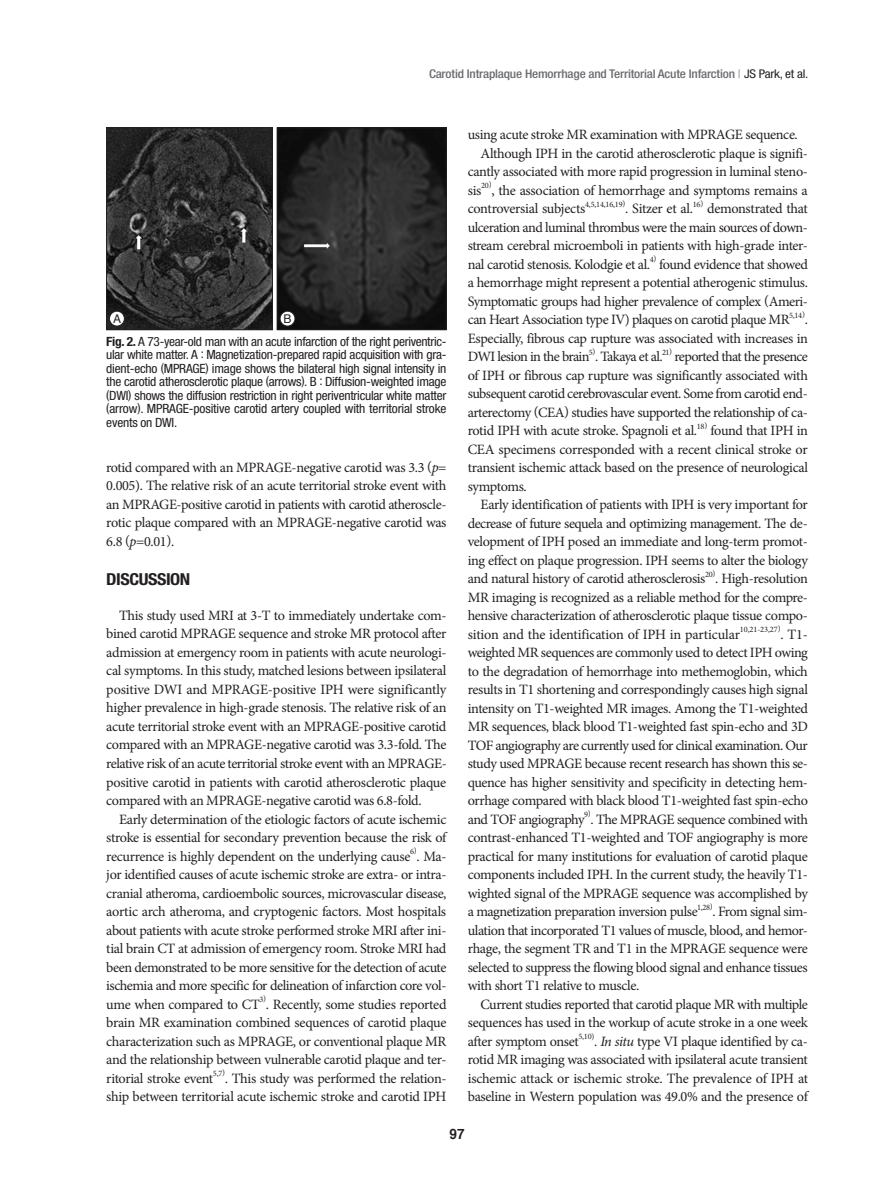
<style>
.page{position:relative;width:893px;height:1191px;background:#fff}
.page>*{position:absolute;margin:0;border:0;box-sizing:border-box;transform-origin:0 0}
.큰제목{font:700 condensed 16.5px "Helvetica Neue LT Std";letter-spacing:-.025em;color:#231f20;scale:1.1 1}
.본문_JKNS{font:14.25px/18.5px "Minion Pro";letter-spacing:-.03em;color:#231f20;text-align:justify}
.t1{font:700 14.25px "Helvetica";color:#231f20;scale:.95 1}
.그림제목_JKN_s{font:condensed 12.75px/13.5px "Helvetica Neue LT Std";letter-spacing:-.01em;color:#231f20;text-align:justify;scale:1.05 1}
.t2{font:500 condensed 12px "Helvetica Neue LT Std";letter-spacing:-.015em;color:#6c6d70;scale:1.1 1}
.t3{font:12px "Helvetica";color:#231f20}
.본문_JKNS-2{font:8.25px "Minion Pro";letter-spacing:-.02em;color:#231f20}
.s1{color:#a8a9ad}
.s2{font-weight:400;color:#231f20}
.s3{font-weight:700}
.s4{font-style:italic}
</style>
<div class="page">
<img style="left:108px;top:130px;width:163px;height:198px">
<div style="left:106px;top:128px;width:167px;height:202px;border:1px solid #231f20"></div>
<img style="left:279px;top:130px;width:165px;height:198px">
<div style="left:277px;top:128px;width:169px;height:202px;border:1px solid #231f20"></div>
<div style="left:109px;top:311px;width:15px;height:15px;background:#fff;border-radius:50%"></div>
<div style="left:109px;top:311px;width:16px;height:15px;border:1px solid #231f20;border-radius:50%"></div>
<div style="left:280px;top:311px;width:15px;height:15px;background:#fff;border-radius:50%"></div>
<div style="left:280px;top:311px;width:15px;height:15px;border:1px solid #231f20;border-radius:50%"></div>
<p class="t2" style="left:429px;top:67px;width:346px">Carotid Intraplaque Hemorrhage and Territorial Acute Infarction <span class="s1">|</span> <span class="s2">JS Park, et al.</span></p>
<p class="t3" style="left:113px;top:309px;width:10px">A</p>
<p class="t3" style="left:283px;top:309px;width:10px">B</p>
<p class="그림제목_JKN_s" style="left:106px;top:334px;width:325px"><span class="s3">Fig. 2.</span> A 73-year-old man with an acute infarction of the right periventric&shy;ular white matter. A : Magnetization-prepared rapid acquisition with gra&shy;dient-echo (MPRAGE) image shows the bilateral high signal intensity in the carotid atherosclerotic plaque (arrows). B : Diffusion-weighted image (DWI) shows the diffusion restriction in right periventricular white matter (arrow). MPRAGE-positive carotid artery coupled with territorial stroke events on DWI.</p>
<p class="본문_JKNS" style="left:106px;top:458px;width:342px">rotid compared with an MPRAGE-negative carotid was 3.3 (<span class="s4">p</span>= 0.005). The relative risk of an acute territorial stroke event with an MPRAGE-positive carotid in patients with carotid atheroscle&shy;rotic plaque compared with an MPRAGE-negative carotid was 6.8 (<span class="s4">p</span>=0.01).</p>
<p class="큰제목" style="left:106px;top:569px;width:78px">DISCUSSION</p>
<p class="본문_JKNS" style="left:106px;top:606px;width:342px;text-indent:13px">This study used MRI at 3-T to immediately undertake com&shy;bined carotid MPRAGE sequence and stroke MR protocol after admission at emergency room in patients with acute neurologi&shy;cal symptoms. In this study, matched lesions between ipsilateral positive DWI and MPRAGE-positive IPH were significantly higher prevalence in high-grade stenosis. The relative risk of an acute territorial stroke event with an MPRAGE-positive carotid compared with an MPRAGE-negative carotid was 3.3-fold. The relative risk of an acute territorial stroke event with an MPRAGE&shy;positive carotid in patients with carotid atherosclerotic plaque compared with an MPRAGE-negative carotid was 6.8-fold.</p>
<p class="본문_JKNS" style="left:106px;top:809px;width:342px;text-indent:13px">Early determination of the etiologic factors of acute ischemic stroke is essential for secondary prevention because the risk of recurrence is highly dependent on the underlying cause . Ma-</p>
<p class="본문_JKNS-2" style="left:410px;top:845px;width:8px">6)</p>
<p class="본문_JKNS" style="left:106px;top:865px;width:342px">jor identified causes of acute ischemic stroke are extra- or intra&shy;cranial atheroma, cardioembolic sources, microvascular disease, aortic arch atheroma, and cryptogenic factors. Most hospitals about patients with acute stroke performed stroke MRI after ini&shy;tial brain CT at admission of emergency room. Stroke MRI had been demonstrated to be more sensitive for the detection of acute ischemia and more specific for delineation of infarction core vol&shy;ume when compared to CT . Recently, some studies reported</p>
<p class="본문_JKNS-2" style="left:259px;top:993px;width:8px">3)</p>
<p class="본문_JKNS" style="left:106px;top:1013px;width:342px">brain MR examination combined sequences of carotid plaque characterization such as MPRAGE, or conventional plaque MR and the relationship between vulnerable carotid plaque and ter&shy;ritorial stroke event</p>
<p class="본문_JKNS-2" style="left:213px;top:1067px;width:14px">5,7)</p>
<p class="본문_JKNS" style="left:106px;top:1068px;width:342px;text-align:right">. This study was performed the relation-<br>ship between territorial acute ischemic stroke and carotid IPH</p>
<p class="본문_JKNS" style="left:468px;top:126px;width:332px">using acute stroke MR examination with MPRAGE sequence.</p>
<p class="본문_JKNS" style="left:468px;top:144px;width:342px;text-indent:13px">Although IPH in the carotid atherosclerotic plaque is signifi&shy;cantly associated with more rapid progression in luminal steno&shy;sis</p>
<p class="본문_JKNS-2" style="left:481px;top:180px;width:12px">20)</p>
<p class="본문_JKNS" style="left:468px;top:181px;width:342px;text-indent:24px">, the association of hemorrhage and symptoms remains a controversial subjects</p>
<p class="본문_JKNS-2" style="left:585px;top:198px;width:42px">4,5,14,16,19)</p>
<p class="본문_JKNS" style="left:625px;top:200px;width:69px">. Sitzer et al.</p>
<p class="본문_JKNS-2" style="left:693px;top:198px;width:12px">16)</p>
<p class="본문_JKNS" style="left:468px;top:200px;width:342px;text-indent:239px">demonstrated that ulceration and luminal thrombus were the main sources of down&shy;stream cerebral microemboli in patients with high-grade inter&shy;nal carotid stenosis. Kolodgie et al.</p>
<p class="본문_JKNS-2" style="left:650px;top:254px;width:8px">4)</p>
<p class="본문_JKNS" style="left:468px;top:255px;width:342px;text-indent:191px">found evidence that showed a hemorrhage might represent a potential atherogenic stimulus.<br>Symptomatic groups had higher prevalence of complex (Ameri&shy;can Heart Association type IV) plaques on carotid plaque MR</p>
<p class="본문_JKNS-2" style="left:789px;top:309px;width:17px">5,14)</p>
<p class="본문_JKNS" style="left:468px;top:311px;width:342px;text-indent:337px">.<br>Especially, fibrous cap rupture was associated with increases in DWI lesion in the brain . Takaya et al.</p>
<p class="본문_JKNS-2" style="left:589px;top:346px;width:8px">5)</p>
<p class="본문_JKNS-2" style="left:662px;top:346px;width:12px">21)</p>
<p class="본문_JKNS" style="left:468px;top:348px;width:342px;text-indent:207px">reported that the presence of IPH or fibrous cap rupture was significantly associated with subsequent carotid cerebrovascular event. Some from carotid end&shy;arterectomy (CEA) studies have supported the relationship of ca&shy;rotid IPH with acute stroke. Spagnoli et al.</p>
<p class="본문_JKNS-2" style="left:697px;top:420px;width:12px">18)</p>
<p class="본문_JKNS" style="left:468px;top:421px;width:342px;text-indent:243px">found that IPH in CEA specimens corresponded with a recent clinical stroke or transient ischemic attack based on the presence of neurological symptoms.</p>
<p class="본문_JKNS" style="left:468px;top:495px;width:342px;text-indent:13px">Early identification of patients with IPH is very important for decrease of future sequela and optimizing management. The de&shy;velopment of IPH posed an immediate and long-term promot&shy;ing effect on plaque progression. IPH seems to alter the biology and natural history of carotid atherosclerosis</p>
<p class="본문_JKNS-2" style="left:705px;top:568px;width:12px">20)</p>
<p class="본문_JKNS" style="left:468px;top:569px;width:342px;text-indent:247px">. High-resolution MR imaging is recognized as a reliable method for the compre&shy;hensive characterization of atherosclerotic plaque tissue compo&shy;sition and the identification of IPH in particular</p>
<p class="본문_JKNS-2" style="left:740px;top:624px;width:42px">10,21-23,27)</p>
<p class="본문_JKNS" style="left:468px;top:625px;width:342px;text-indent:313px">. T1- weighted MR sequences are commonly used to detect IPH owing to the degradation of hemorrhage into methemoglobin, which results in T1 shortening and correspondingly causes high signal intensity on T1-weighted MR images. Among the T1-weighted MR sequences, black blood T1-weighted fast spin-echo and 3D TOF angiography are currently used for clinical examination. Our study used MPRAGE because recent research has shown this se&shy;quence has higher sensitivity and specificity in detecting hem&shy;orrhage compared with black blood T1-weighted fast spin-echo and TOF angiography . The MPRAGE sequence combined with</p>
<p class="본문_JKNS-2" style="left:584px;top:808px;width:8px">9)</p>
<p class="본문_JKNS" style="left:468px;top:828px;width:342px">contrast-enhanced T1-weighted and TOF angiography is more practical for many institutions for evaluation of carotid plaque components included IPH. In the current study, the heavily T1- wighted signal of the MPRAGE sequence was accomplished by a magnetization preparation inversion pulse</p>
<p class="본문_JKNS-2" style="left:697px;top:901px;width:17px">1,28)</p>
<p class="본문_JKNS" style="left:468px;top:902px;width:342px;text-indent:245px">. From signal sim&shy;ulation that incorporated T1 values of muscle, blood, and hemor&shy;rhage, the segment TR and T1 in the MPRAGE sequence were selected to suppress the flowing blood signal and enhance tissues with short T1 relative to muscle.</p>
<p class="본문_JKNS" style="left:468px;top:995px;width:342px;text-indent:13px">Current studies reported that carotid plaque MR with multiple sequences has used in the workup of acute stroke in a one week after symptom onset</p>
<p class="본문_JKNS-2" style="left:578px;top:1031px;width:17px">5,10)</p>
<p class="본문_JKNS" style="left:468px;top:1032px;width:342px;text-indent:126px">. <span class="s4">In situ</span> type VI plaque identified by ca&shy;rotid MR imaging was associated with ipsilateral acute transient ischemic attack or ischemic stroke. The prevalence of IPH at baseline in Western population was 49.0% and the presence of</p>
<p class="t1" style="left:450px;top:1123px;width:17px">97</p>
</div>
